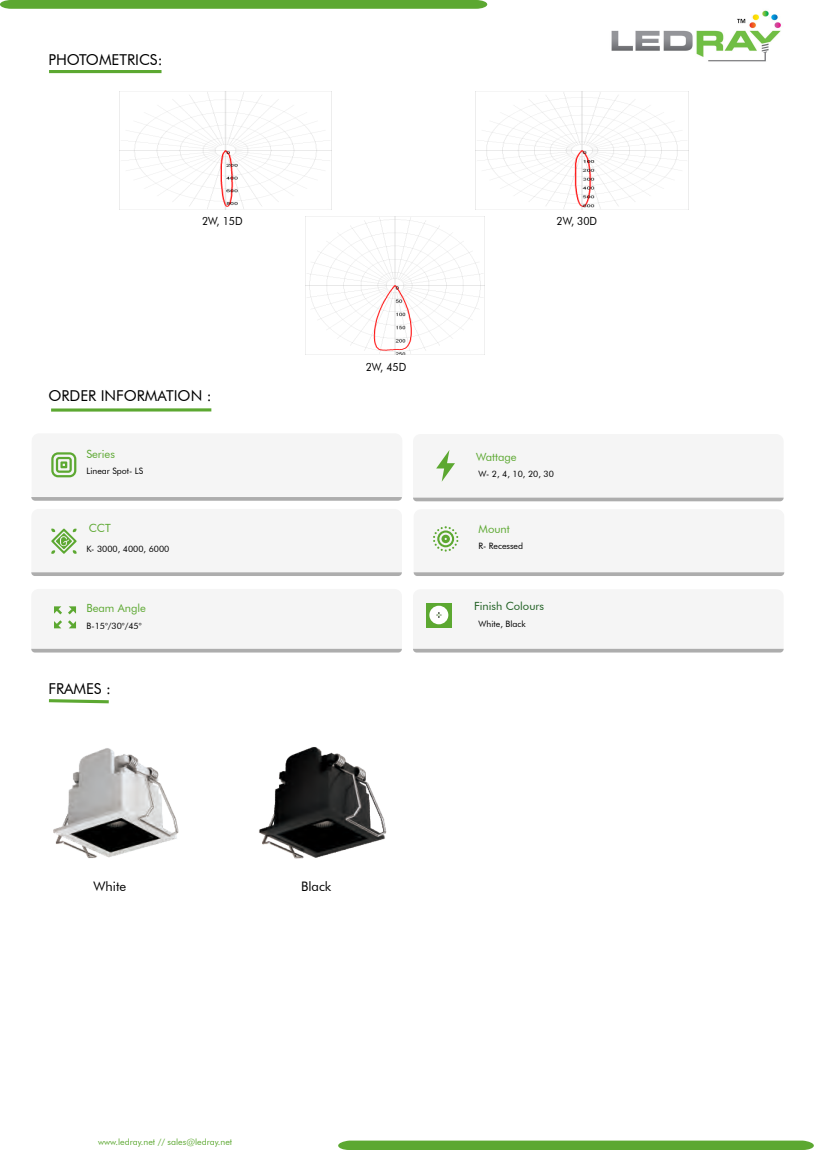
<style>
.page{position:relative;width:814px;height:1150px;background:#fff}
.page>*{position:absolute;margin:0;border:0;box-sizing:border-box;transform-origin:0 0}
.t1{font:15px "Futura BT";color:#000}
.t2{font:13.12px "Futura BT";color:#000}
.t3{font:11.25px "Futura BT";color:#5ca831}
.t4{font:11.25px "Futura BT";color:#000;scale:.93 1}
.t5{font:11.25px "Futura BT";color:#1d5e20}
.t6{font:8.75px "Futura BT";color:#000}
.t7{font:8.75px "Futura BT";color:#5ca831}
</style>
<div class="page">
<svg style="left:31px;top:452px;width:371px;height:49px"></svg>
<svg style="left:51px;top:408px;width:160px;height:4px"></svg>
<svg style="left:413px;top:450px;width:370px;height:51px"></svg>
<svg style="left:31px;top:528px;width:371px;height:48px"></svg>
<svg style="left:413px;top:526px;width:370px;height:50px"></svg>
<svg style="left:31px;top:606px;width:370px;height:47px"></svg>
<svg style="left:48px;top:699px;width:61px;height:5px"></svg>
<hr style="left:49px;top:70px;width:112px;height:3px;background:#5ca831">
<svg style="left:0;top:0;width:487px;height:9px;background:#61aa37"></svg>
<div style="left:338px;top:1141px;width:475px;height:9px;background:#5ca831"></div>
<img style="left:611px;top:10px;width:170px;height:52px">
<svg style="left:413px;top:603px;width:370px;height:50px"></svg>
<img style="left:120px;top:92px;width:211px;height:117px">
<img style="left:53px;top:748px;width:126px;height:111px">
<img style="left:259px;top:747px;width:128px;height:112px">
<img style="left:475px;top:92px;width:213px;height:117px">
<img style="left:305px;top:217px;width:179px;height:137px">
<h1 class="t1" style="left:48px;top:50px;width:116px">PHOTOMETRICS:</h1>
<p class="t4" style="left:202px;top:215px;width:45px">2W, 15D</p>
<p class="t4" style="left:556px;top:215px;width:45px">2W, 30D</p>
<p class="t4" style="left:365px;top:360px;width:45px">2W, 45D</p>
<h1 class="t1" style="left:48px;top:387px;width:164px">ORDER INFORMATION :</h1>
<p class="t3" style="left:86px;top:447px;width:30px">Series</p>
<p class="t6" style="left:86px;top:466px;width:58px">Linear Spot- LS</p>
<p class="t3" style="left:89px;top:521px;width:24px">CCT</p>
<p class="t6" style="left:86px;top:543px;width:84px">K- 3000, 4000, 6000</p>
<p class="t3" style="left:86px;top:602px;width:61px">Beam Angle</p>
<p class="t6" style="left:86px;top:621px;width:57px">B-15°/30°/45°</p>
<h1 class="t1" style="left:48px;top:680px;width:64px">FRAMES :</h1>
<h2 class="t2" style="left:93px;top:878px;width:34px">White</h2>
<h2 class="t2" style="left:301px;top:878px;width:32px">Black</h2>
<p class="t7" style="left:98px;top:1137px;width:135px">www.ledray.net // sales@ledray.net</p>
<p class="t3" style="left:476px;top:451px;width:42px">Wattage</p>
<p class="t6" style="left:478px;top:468px;width:77px">W- 2, 4, 10, 20, 30</p>
<p class="t3" style="left:478px;top:522px;width:33px">Mount</p>
<p class="t6" style="left:478px;top:541px;width:46px">R- Recessed</p>
<p class="t5" style="left:474px;top:599px;width:71px">Finish Colours</p>
<p class="t6" style="left:478px;top:619px;width:49px">White, Black</p>
</div>
